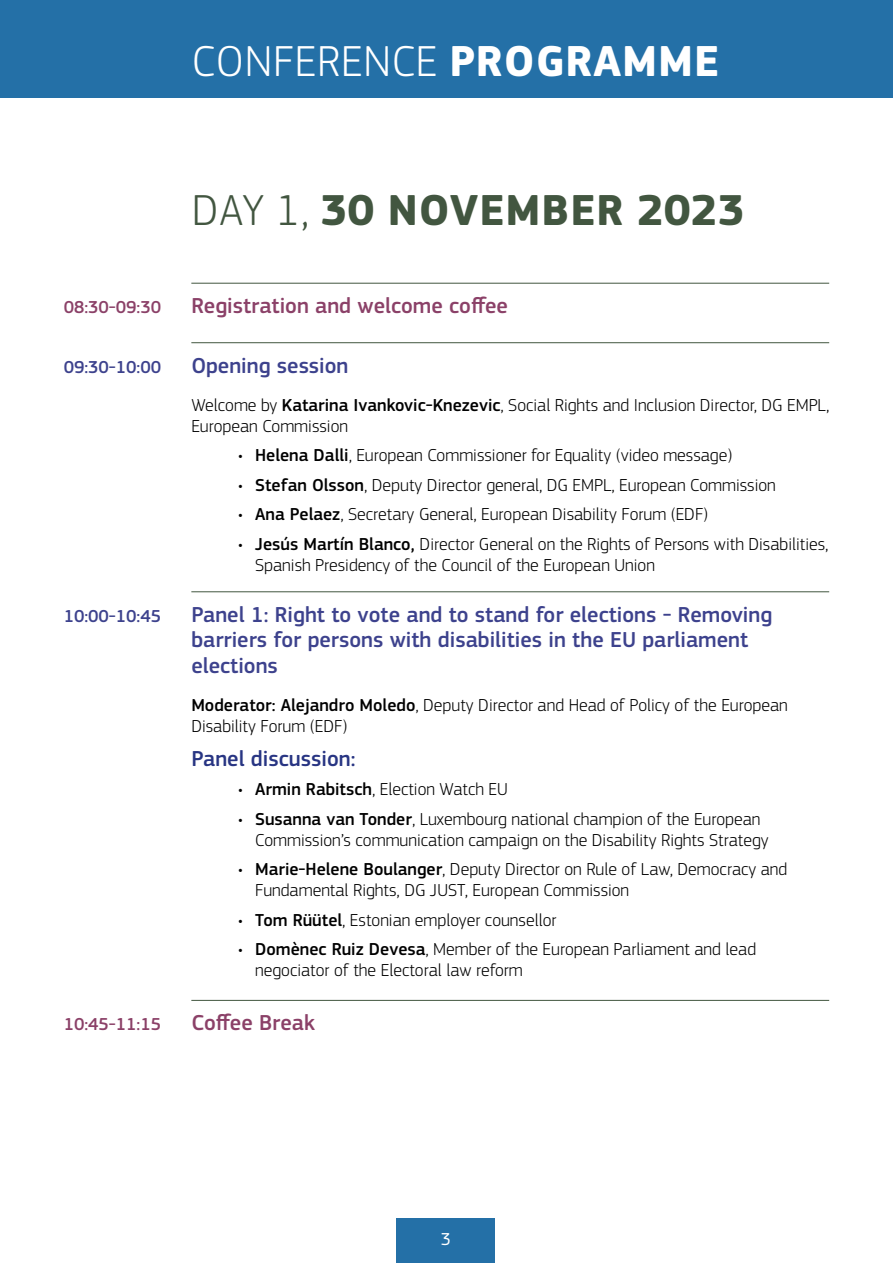
<style>
.page{position:relative;width:893px;height:1263px;background:#fff}
.page>*{position:absolute;margin:0;border:0;box-sizing:border-box;transform-origin:0 0}
.Date{font:700 45px "EC Square Sans Pro";letter-spacing:.02em;color:#425640}
.H1{font:300 45px "EC Square Sans Pro";letter-spacing:.02em;color:#fff}
.Title___line{font:500 22.5px/25.5px "EC Square Sans Pro";color:#3d428d}
.Title___line_Break{font:500 22.5px "EC Square Sans Pro";color:#8b4168}
.moderator{font:500 22.5px "EC Square Sans Pro";color:#283583}
.Title___line_Break-2{font:500 22.5px "EC Square Sans Pro";color:#3d428d}
.moderator-2{font:300 18px/21px "EC Square Sans Pro";color:#000}
.Title___line_Break-3{font:500 18px "EC Square Sans Pro";color:#8b4168}
.Title___line_Break-4{font:500 18px "EC Square Sans Pro";color:#3d428d}
.Title___line-2{font:500 18px "EC Square Sans Pro";color:#3d428d}
.t1{font:18px "EC Square Sans Pro";color:#fff}
.s1{font-weight:700}
.s2{font-weight:300}
.s3{font-weight:500}
</style>
<div class="page">
<div style="left:0;top:0;width:893px;height:98px;background:#2470a7"></div>
<div style="left:396px;top:1218px;width:99px;height:45px;background:#2470a7"></div>
<hr style="left:191px;top:283px;width:638px;height:1px;background:#425640">
<hr style="left:191px;top:342px;width:638px;height:1px;background:#425640">
<hr style="left:191px;top:591px;width:638px;height:1px;background:#425640">
<hr style="left:191px;top:1000px;width:638px;height:1px;background:#425640">
<p class="H1" style="left:192px;top:35px;width:529px">CONFERENCE <span class="s1">PROGRAMME</span></p>
<h1 class="Date" style="left:192px;top:183px;width:554px"><span class="s2">DAY 1,</span> 30 NOVEMBER 2023</h1>
<h2 class="Title___line_Break-3" style="left:64px;top:297px;width:99px">08:30-09:30</h2>
<h2 class="Title___line_Break" style="left:191px;top:293px;width:318px">Registration and welcome coffee</h2>
<h2 class="Title___line_Break-4" style="left:64px;top:356px;width:99px">09:30-10:00</h2>
<h2 class="Title___line_Break-2" style="left:191px;top:352px;width:159px">Opening session</h2>
<p class="moderator-2" style="left:191px;top:394px;width:639px">Welcome by <span class="s3">Katarina Ivankovic-Knezevic</span>, Social Rights and Inclusion Director, DG EMPL,<br>European Commission</p>
<p class="moderator-2" style="left:238px;top:445px;width:496px">• <span class="s3">Helena Dalli</span>, European Commissioner for Equality (video message)</p>
<p class="moderator-2" style="left:238px;top:474px;width:539px">• <span class="s3">Stefan Olsson</span>, Deputy Director general, DG EMPL, European Commission</p>
<p class="moderator-2" style="left:238px;top:504px;width:472px">• <span class="s3">Ana Pelaez</span>, Secretary General, European Disability Forum (EDF)</p>
<p class="moderator-2" style="left:255px;top:533px;width:575px;text-indent:-17px">• <span class="s3">Jesús Martín Blanco,</span> Director General on the Rights of Persons with Disabilities,<br>Spanish Presidency of the Council of the European Union</p>
<h2 class="Title___line-2" style="left:64px;top:605px;width:99px">10:00-10:45</h2>
<h2 class="Title___line" style="left:191px;top:602px;width:582px">Panel 1: Right to vote and to stand for elections - Removing barriers for persons with disabilities in the EU parliament elections</h2>
<p class="moderator-2" style="left:191px;top:694px;width:598px"><span class="s3">Moderator: Alejandro Moledo</span>, Deputy Director and Head of Policy of the European<br>Disability Forum (EDF)</p>
<p class="moderator" style="left:191px;top:745px;width:166px">Panel discussion:</p>
<p class="moderator-2" style="left:238px;top:779px;width:271px">• <span class="s3">Armin Rabitsch</span>, Election Watch EU</p>
<p class="moderator-2" style="left:255px;top:808px;width:515px;text-indent:-17px">• <span class="s3">Susanna van Tonder</span>, Luxembourg national champion of the European<br>Commission’s communication campaign on the Disability Rights Strategy</p>
<p class="moderator-2" style="left:255px;top:859px;width:534px;text-indent:-17px">• <span class="s3">Marie-Helene Boulanger</span>, Deputy Director on Rule of Law, Democracy and<br>Fundamental Rights, DG JUST, European Commission</p>
<p class="moderator-2" style="left:238px;top:909px;width:320px">• <span class="s3">Tom Rüütel</span>, Estonian employer counsellor</p>
<p class="moderator-2" style="left:255px;top:939px;width:502px;text-indent:-17px">• <span class="s3">Domènec Ruiz Devesa</span>, Member of the European Parliament and lead negociator of the Electoral law reform</p>
<h2 class="Title___line_Break-3" style="left:64px;top:1014px;width:99px">10:45-11:15</h2>
<h2 class="Title___line_Break" style="left:191px;top:1010px;width:125px">Coffee Break</h2>
<p class="t1" style="left:441px;top:1228px;width:12px">3</p>
</div>
